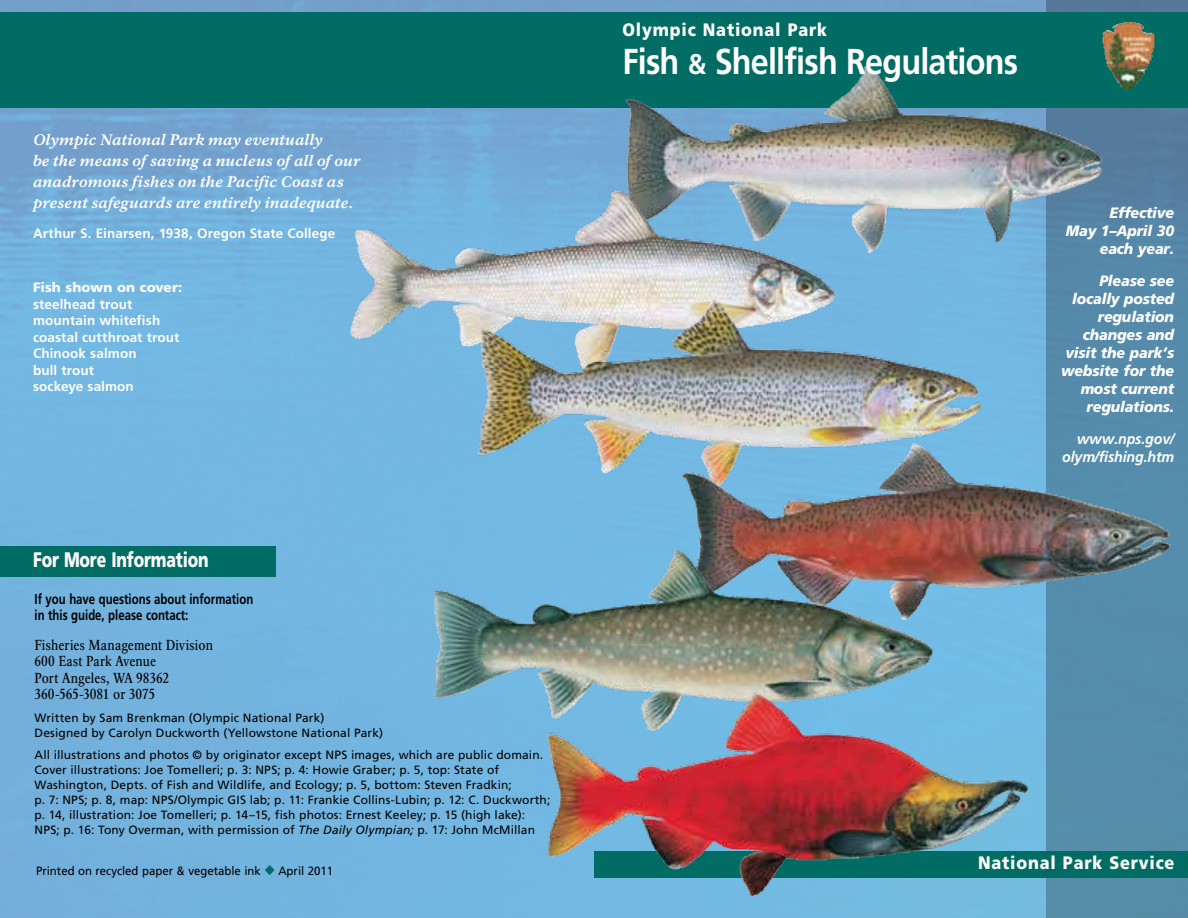
<style>
.page{position:relative;width:1188px;height:918px;background:#fff}
.page>*{position:absolute;margin:0;border:0;box-sizing:border-box;transform-origin:0 0}
.t1{font:700 36px "Frutiger LT Std";letter-spacing:-.025em;color:#fff;scale:.9 1}
.t2{font:900 21px "Frutiger LT Std";letter-spacing:-.01em;color:#fff;scale:.75 1}
.t3{font:900 18px "Frutiger LT Std";letter-spacing:.05em;color:#fff;scale:.9 1}
.t4{font:italic 800 15px/21px "NPS Rawlinson OT";letter-spacing:.01em;color:#fff}
.t5{font:italic 900 15px/18px "Frutiger LT Std";letter-spacing:-.01em;color:#fff;text-align:right;scale:.95 1}
.t6{font:italic 700 15px/18px "Frutiger LT Std";letter-spacing:-.01em;color:#fff;text-align:right;scale:.95 1}
.t7{font:14.25px/16.5px "NPS Rawlinson OT Cond";letter-spacing:.005em;color:#000}
.t8{font:700 14.25px/16.5px "Frutiger LT Std";color:#000;scale:.8 1}
.t9{font:700 13.5px/16.5px "Frutiger LT Std";letter-spacing:.01em;color:#fff}
.t10{font:900 13.5px "Frutiger LT Std";letter-spacing:.01em;color:#fff}
.t11{font:12px/15px "Frutiger LT Std";letter-spacing:.01em;color:#000}
.t12{font:12px "Frutiger LT Std";letter-spacing:.01em;color:#000;scale:.95 1}
.s1{font-style:italic}
.s2{color:#006c64}
.s3{font-size:28.5px}
</style>
<div class="page">
<img style="left:0;top:0;width:1046px;height:918px">
<div style="left:0;top:546px;width:276px;height:31px;background:#006c64"></div>
<svg style="left:1046px;top:0;width:142px;height:918px;fill:#558caa"></svg>
<div style="left:0;top:13px;width:1188px;height:95px;background:#006c64"></div>
<img style="left:1103px;top:22px;width:51px;height:68px">
<div style="left:594px;top:851px;width:594px;height:27px;background:#006c64"></div>
<img style="left:625px;top:66px;width:368px;height:187px">
<img style="left:350px;top:183px;width:268px;height:190px">
<img style="left:477px;top:298px;width:245px;height:175px">
<img style="left:682px;top:443px;width:247px;height:106px">
<img style="left:434px;top:549px;width:500px;height:182px">
<img style="left:547px;top:692px;width:216px;height:205px">
<p class="t4" style="left:33px;top:130px;width:329px">Olympic National Park may eventually<br>be the means of saving a nucleus of all of our anadromous fishes on the Pacific Coast as present safeguards are entirely inadequate.</p>
<p class="t9" style="left:33px;top:225px;width:304px">Arthur S. Einarsen, 1938, Oregon State College</p>
<p class="t10" style="left:33px;top:279px;width:151px">Fish shown on cover:</p>
<p class="t9" style="left:33px;top:296px;width:148px">steelhead trout mountain whitefish coastal cutthroat trout<br>Chinook salmon<br>bull trout<br>sockeye salmon</p>
<h2 class="t2" style="left:33px;top:547px;width:236px">For More Information</h2>
<p class="t8" style="left:34px;top:591px;width:275px">If you have questions about information in this guide, please contact:</p>
<p class="t7" style="left:34px;top:637px;width:180px">Fisheries Management Division<br>600 East Park Avenue<br>Port Angeles, WA 98362<br>360-565-3081 or 3075</p>
<p class="t11" style="left:34px;top:711px;width:350px">Written by Sam Brenkman (Olympic National Park)<br>Designed by Carolyn Duckworth (Yellowstone National Park)</p>
<p class="t11" style="left:34px;top:747px;width:517px">All illustrations and photos © by originator except NPS images, which are public domain.<br>Cover illustrations: Joe Tomelleri; p. 3: NPS; p. 4: Howie Graber; p. 5, top: State of Washington, Depts. of Fish and Wildlife, and Ecology; p. 5, bottom: Steven Fradkin;<br>p. 7: NPS; p. 8, map: NPS/Olympic GIS lab; p. 11: Frankie Collins-Lubin; p. 12: C. Duckworth; p. 14, illustration: Joe Tomelleri; p. 14–15, fish photos: Ernest Keeley; p. 15 (high lake):<br>NPS; p. 16: Tony Overman, with permission of <span class="s1">The Daily Olympian;</span> p. 17: John McMillan</p>
<p class="t12" style="left:36px;top:864px;width:314px">Printed on recycled paper &amp; vegetable ink <span class="s2">◆</span> April 2011</p>
<h3 class="t3" style="left:622px;top:19px;width:229px">Olympic National Park</h3>
<h1 class="t1" style="left:622px;top:40px;width:441px">Fish <span class="s3">&amp;</span> Shellfish Regulations</h1>
<p class="t5" style="left:1066px;top:204px;width:116px">Effective<br>May 1–April 30 each year.</p>
<p class="t5" style="left:1061px;top:272px;width:120px">Please see locally posted regulation changes and visit the park’s website for the most current regulations.</p>
<p class="t6" style="left:1062px;top:430px;width:119px">www.nps.gov/ olym/fishing.htm</p>
<h3 class="t3" style="left:978px;top:852px;width:220px">National Park Service</h3>
</div>
